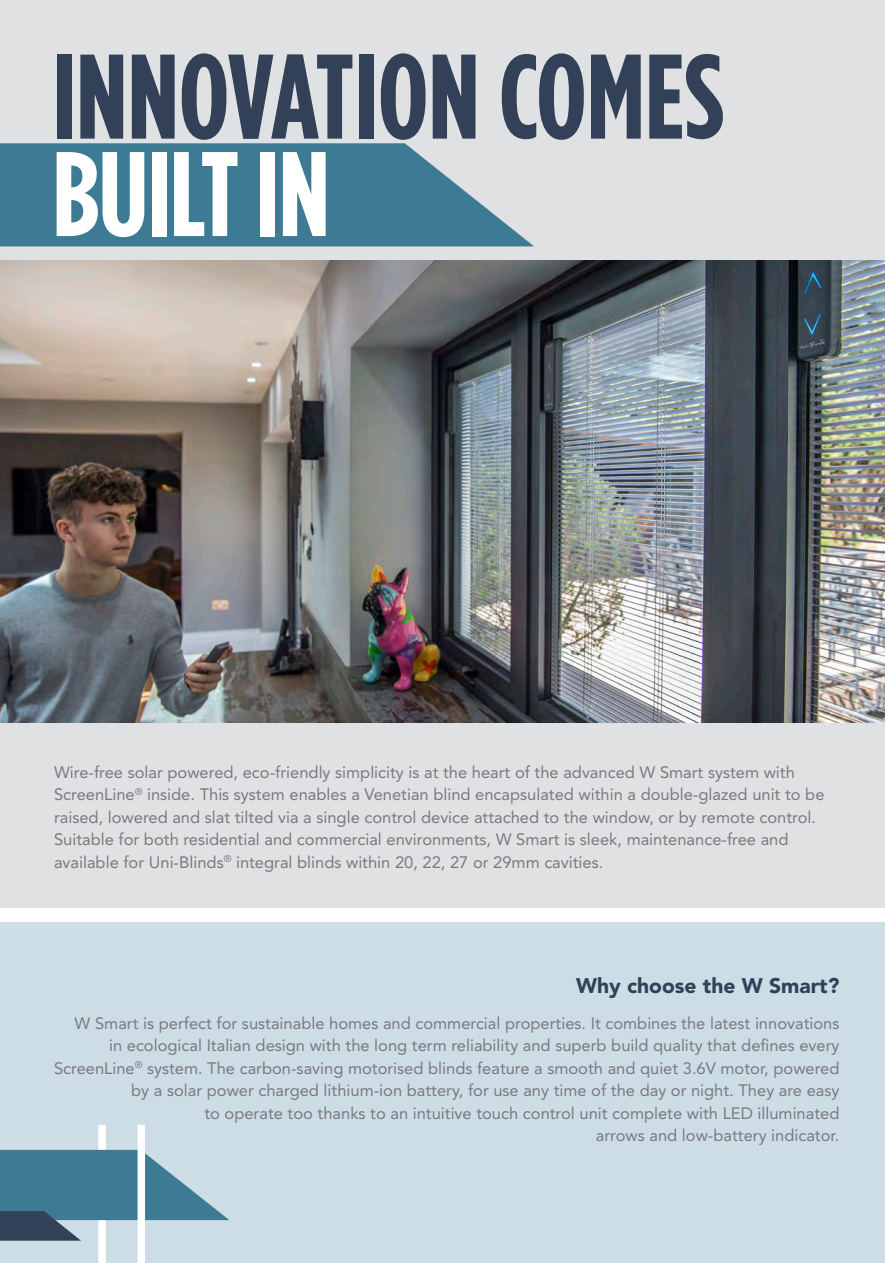
<style>
.page{position:relative;width:885px;height:1263px;background:#fff}
.page>*{position:absolute;margin:0;border:0;box-sizing:border-box;transform-origin:0 0}
.t1{font:700 120px "Gotham Condensed";color:#324058}
.t2{font:700 120px "Gotham Condensed";letter-spacing:-.01em;color:#fff}
.t3{font:900 21px "Avenir LT Std";color:#324058}
.t4{font:16.5px/22.5px "Avenir LT Std";color:#787a7d;text-align:right}
</style>
<div class="page">
<div style="left:0;top:0;width:884px;height:907px;background:#e0e1e3"></div>
<svg style="left:0;top:143px;width:534px;height:103px;background:#50879c"></svg>
<div style="left:0;top:922px;width:884px;height:341px;background:#cddde6"></div>
<div style="left:98px;top:1125px;width:8px;height:138px;background:#fff"></div>
<div style="left:137px;top:1125px;width:8px;height:138px;background:#fff"></div>
<svg style="left:0;top:1150px;width:229px;height:91px"></svg>
<img style="left:0;top:260px;width:884px;height:463px">
<p class="t1" style="left:52px;top:29px;width:672px">INNOVATION COMES</p>
<p class="t2" style="left:52px;top:126px;width:279px">BUILT IN</p>
<p class="t4" style="left:54px;top:761px;width:771px;text-align:left">Wire-free solar powered, eco-friendly simplicity is at the heart of the advanced W Smart system with ScreenLine<sup>®</sup> inside. This system enables a Venetian blind encapsulated within a double-glazed unit to be raised, lowered and slat tilted via a single control device attached to the window, or by remote control.<br>Suitable for both residential and commercial environments, W Smart is sleek, maintenance-free and available for Uni-Blinds<sup>®</sup> integral blinds within 20, 22, 27 or 29mm cavities.</p>
<p class="t3" style="left:576px;top:973px;width:265px">Why choose the W Smart?</p>
<p class="t4" style="left:54px;top:1012px;width:786px">W Smart is perfect for sustainable homes and commercial properties. It combines the latest innovations<br>in ecological Italian design with the long term reliability and superb build quality that defines every ScreenLine<sup>®</sup> system. The carbon-saving motorised blinds feature a smooth and quiet 3.6V motor, powered by a solar power charged lithium-ion battery, for use any time of the day or night. They are easy<br>to operate too thanks to an intuitive touch control unit complete with LED illuminated<br>arrows and low-battery indicator.</p>
</div>
